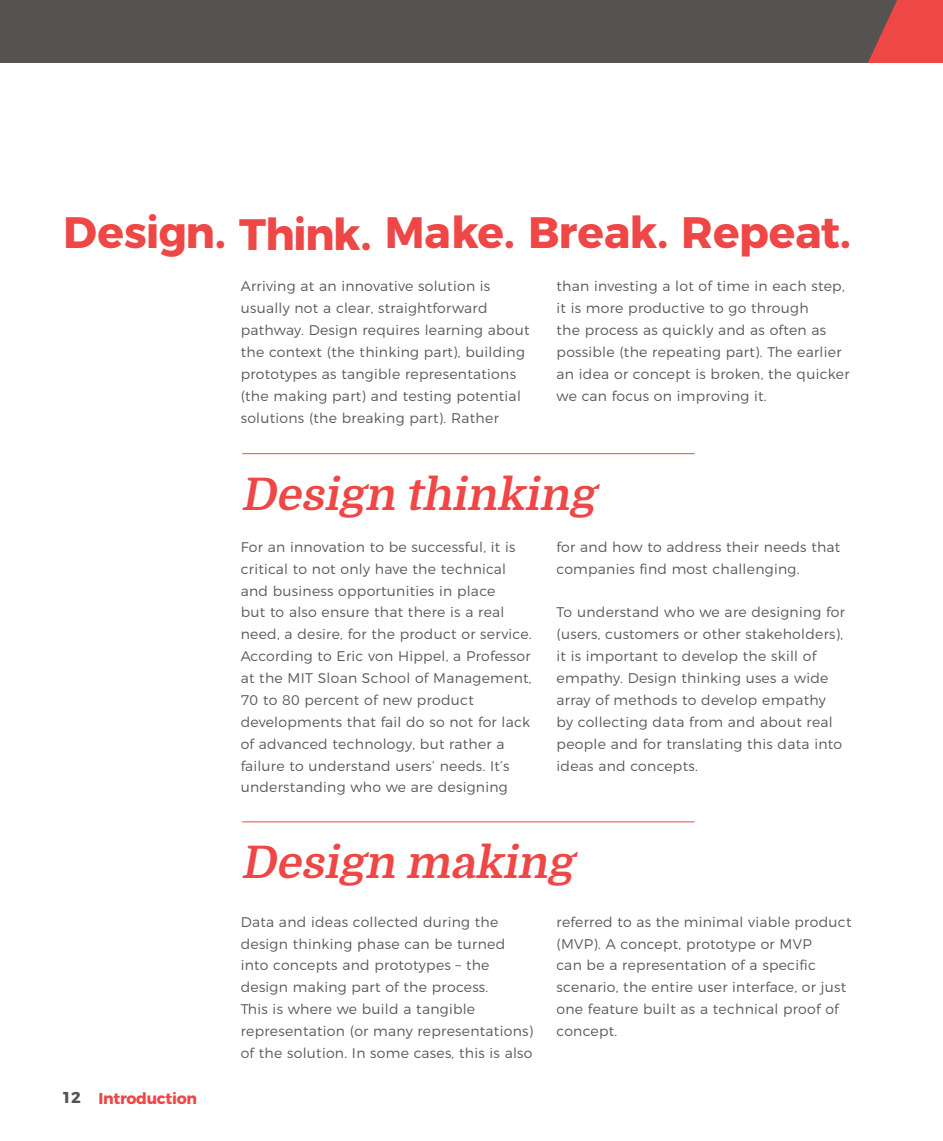
<style>
.page{position:relative;width:943px;height:1141px;background:#fff}
.page>*{position:absolute;margin:0;border:0;box-sizing:border-box;transform-origin:0 0}
.t1{font:italic 700 44.98px "Domine";color:#ef4646}
.t2{font:700 43.93px "Montserrat";letter-spacing:-.02em;color:#ef4646}
.t3{font:700 15.75px "Montserrat";letter-spacing:-.02em;color:#ef4646}
.t4{font:300 14px/21.9px "Montserrat";letter-spacing:.02em;color:#57585a}
.s1{color:#555252}
</style>
<div class="page">
<div style="left:0;top:0;width:925px;height:63px;background:#555252"></div>
<hr style="left:242px;top:453px;width:452px;height:1px;background:#ef4646">
<hr style="left:242px;top:822px;width:452px;height:1px;background:#ef4646">
<h2 class="t2" style="left:63px;top:197px;width:789px">Design. Think. Make. Break. Repeat.</h2>
<p class="t4" style="left:241px;top:274px;width:290px">Arriving at an innovative solution is usually not a clear, straightforward pathway. Design requires learning about the context (the thinking part), building prototypes as tangible representations (the making part) and testing potential solutions (the breaking part). Rather</p>
<p class="t4" style="left:556px;top:274px;width:294px">than investing a lot of time in each step, it is more productive to go through<br>the process as quickly and as often as possible (the repeating part). The earlier an idea or concept is broken, the quicker we can focus on improving it.</p>
<h1 class="t1" style="left:241px;top:469px;width:365px">Design thinking</h1>
<p class="t4" style="left:241px;top:535px;width:292px">For an innovation to be successful, it is critical to not only have the technical and business opportunities in place<br>but to also ensure that there is a real need, a desire, for the product or service.<br>According to Eric von Hippel, a Professor at the MIT Sloan School of Management, 70 to 80 percent of new product developments that fail do so not for lack of advanced technology, but rather a failure to understand users’ needs. It’s understanding who we are designing</p>
<p class="t4" style="left:556px;top:535px;width:285px">for and how to address their needs that companies find most challenging.</p>
<p class="t4" style="left:556px;top:600px;width:290px">To understand who we are designing for (users, customers or other stakeholders), it is important to develop the skill of empathy. Design thinking uses a wide array of methods to develop empathy by collecting data from and about real people and for translating this data into ideas and concepts.</p>
<h1 class="t1" style="left:241px;top:838px;width:343px">Design making</h1>
<p class="t3" style="left:62px;top:1086px;width:137px"><span class="s1">12</span> Introduction</p>
<p class="t4" style="left:241px;top:909px;width:294px">Data and ideas collected during the design thinking phase can be turned into concepts and prototypes – the design making part of the process.<br>This is where we build a tangible representation (or many representations) of the solution. In some cases, this is also</p>
<p class="t4" style="left:556px;top:909px;width:296px">referred to as the minimal viable product (MVP). A concept, prototype or MVP<br>can be a representation of a specific scenario, the entire user interface, or just one feature built as a technical proof of concept.</p>
</div>
